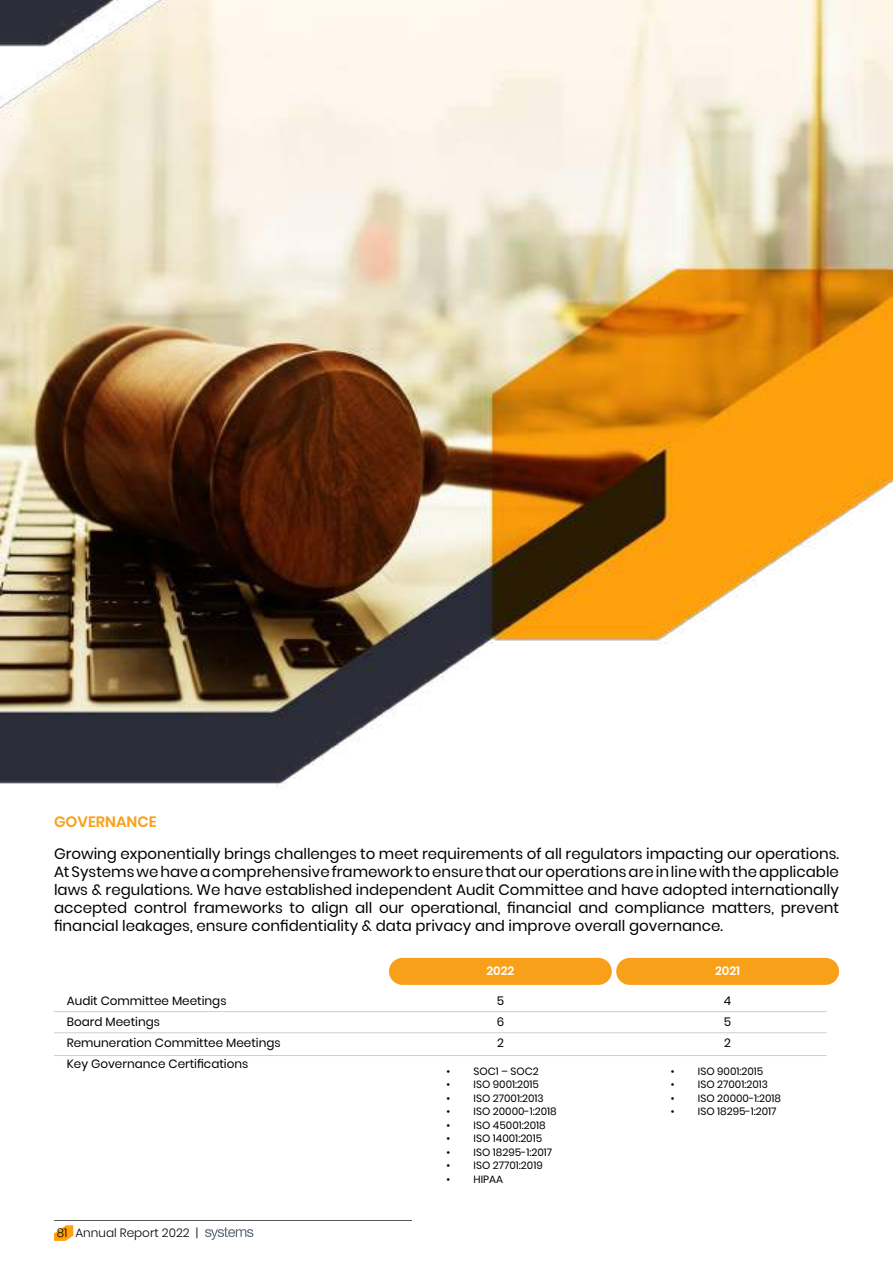
<style>
.page{position:relative;width:893px;height:1263px;background:#fff}
.page>*{position:absolute;margin:0;border:0;box-sizing:border-box;transform-origin:0 0}
.t1{font:15px/18px "Poppins";color:#000;text-align:justify}
.t2{font:600 15px "Poppins";color:#f9a01b}
.t3{font:12px/21px "Poppins";color:#000;text-align:justify}
.t4{font:300 12px "Poppins";color:#000}
.t5{font:600 12px "Poppins";color:#fff}
.t6{font:10.5px "Poppins";color:#000}
</style>
<div class="page">
<img style="left:0;top:0;width:893px;height:1034px">
<div style="left:389px;top:958px;width:223px;height:27px;background:#f9a01b;border-radius:14px"></div>
<div style="left:616px;top:958px;width:223px;height:27px;background:#f9a01b;border-radius:14px"></div>
<hr style="left:54px;top:1011px;width:773px;height:1px;background:#cecece">
<hr style="left:54px;top:1032px;width:773px;height:1px;background:#cecece">
<hr style="left:54px;top:1055px;width:773px;height:1px;background:#cecece">
<hr style="left:54px;top:1220px;width:357px;height:1px;background:#59595b">
<svg style="left:54px;top:1225px;width:19px;height:16px"></svg>
<svg style="left:205px;top:1227px;width:48px;height:13px"></svg>
<p class="t2" style="left:54px;top:813px;width:104px">GOVERNANCE</p>
<p class="t1" style="left:54px;top:844px;width:786px">Growing exponentially brings challenges to meet requirements of all regulators impacting our operations.<br>At Systems we have a comprehensive framework to ensure that our operations are in line with the applicable laws &amp; regulations. We have established independent Audit Committee and have adopted internationally accepted control frameworks to align all our operational, financial and compliance matters, prevent financial leakages, ensure confidentiality &amp; data privacy and improve overall governance.</p>
<p class="t5" style="left:486px;top:963px;width:29px">2022</p>
<p class="t5" style="left:715px;top:964px;width:27px">2021</p>
<p class="t3" style="left:67px;top:991px;width:215px;text-align:left">Audit Committee Meetings<br>Board Meetings<br>Remuneration Committee Meetings<br>Key Governance Certifications</p>
<p class="t3" style="left:724px;top:991px;width:9px">4<br>5<br>2</p>
<p class="t3" style="left:497px;top:991px;width:9px">5<br>6<br>2</p>
<p class="t6" style="left:671px;top:1065px;width:94px">• ISO 9001:2015</p>
<p class="t6" style="left:671px;top:1078px;width:99px">• ISO 27001:2013</p>
<p class="t6" style="left:671px;top:1092px;width:112px">• ISO 20000-1:2018</p>
<p class="t6" style="left:671px;top:1105px;width:107px">• ISO 18295-1:2017</p>
<p class="t6" style="left:447px;top:1065px;width:94px">• SOC1 – SOC2</p>
<p class="t6" style="left:447px;top:1078px;width:94px">• ISO 9001:2015</p>
<p class="t6" style="left:447px;top:1092px;width:99px">• ISO 27001:2013</p>
<p class="t6" style="left:447px;top:1105px;width:112px">• ISO 20000-1:2018</p>
<p class="t6" style="left:447px;top:1119px;width:101px">• ISO 45001:2018</p>
<p class="t6" style="left:447px;top:1132px;width:97px">• ISO 14001:2015</p>
<p class="t6" style="left:447px;top:1146px;width:107px">• ISO 18295-1:2017</p>
<p class="t6" style="left:447px;top:1159px;width:98px">• ISO 27701:2019</p>
<p class="t6" style="left:447px;top:1173px;width:58px">• HIPAA</p>
<p class="t4" style="left:57px;top:1225px;width:143px">81 Annual Report 2022 |</p>
</div>
